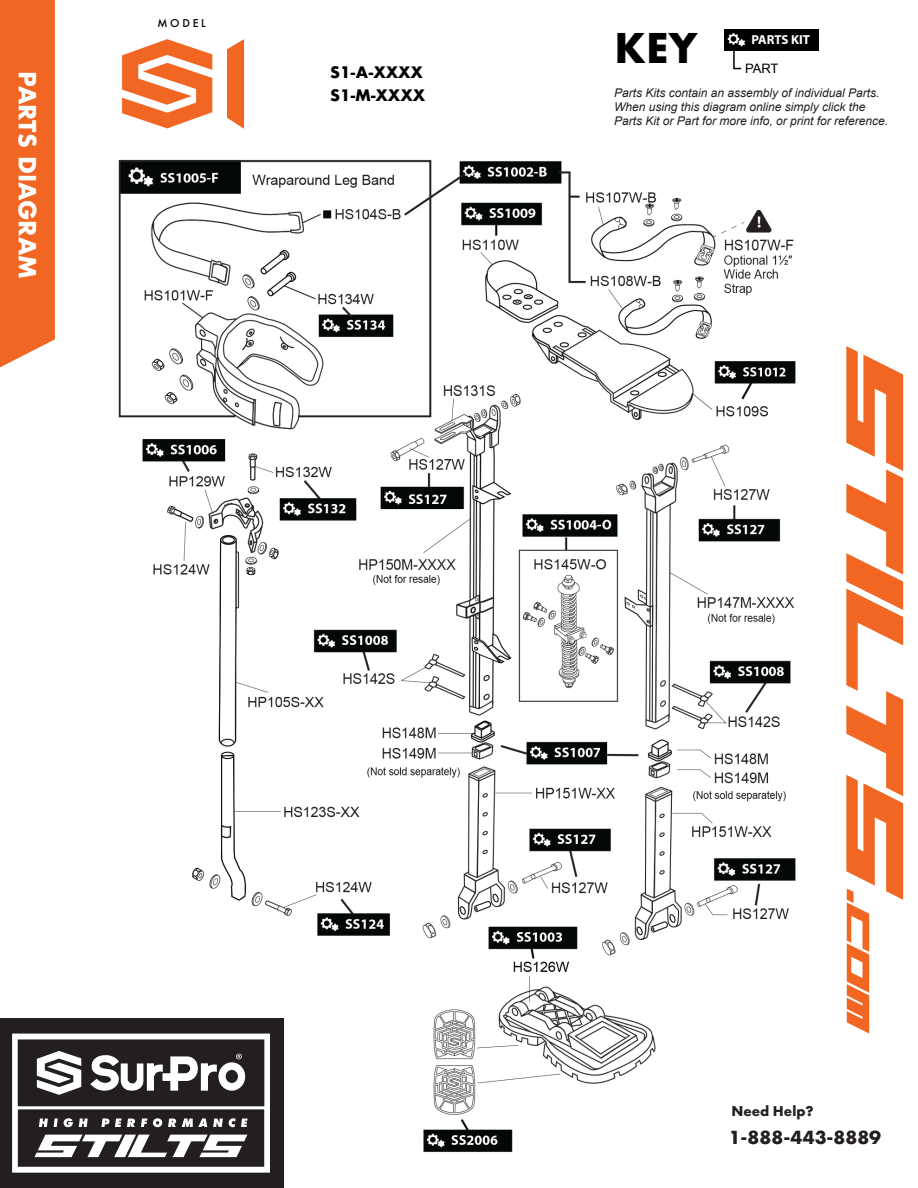
<style>
.page{position:relative;width:918px;height:1188px;background:#fff}
.page>*{position:absolute;margin:0;border:0;box-sizing:border-box;transform-origin:0 0}
.t1{font:700 39.9px "Futura";color:#000}
.t2{font:700 23.1px "Futura";color:#fff}
.t3{font:700 19.8px "Futura PT";color:#231f20}
.t4{font:700 15.45px/22.5px "Futura";color:#000}
.t5{font:700 14.85px "Futura PT";color:#231f20}
.t6{font:700 13.05px "Myriad Pro";color:#fff}
.t7{font:13.05px "Arial";color:#000}
.t8{font:italic 12px/14.4px "Arial";color:#231f20}
.t9{font:500 10.5px "Futura";letter-spacing:.26em;color:#000}
</style>
<div class="page">
<img style="left:118px;top:159px;width:678px;height:1029px">
<div style="left:0;top:1018px;width:283px;height:170px;background:#231f20"></div>
<svg style="left:12px;top:1034px;width:258px;height:139px"></svg>
<svg style="left:122px;top:39px;width:90px;height:89px"></svg>
<svg style="left:227px;top:39px;width:17px;height:90px;background:#f2783d"></svg>
<div style="left:0;top:0;width:55px;height:368px;background:#f16623"></div>
<div style="left:724px;top:29px;width:95px;height:22px;background:#000"></div>
<svg style="left:728px;top:33px;width:17px;height:37px"></svg>
<svg style="left:846px;top:346px;width:57px;height:688px"></svg>
<h2 class="t2" style="left:44px;top:71px;width:209px;rotate:90deg">PARTS DIAGRAM</h2>
<p class="t9" style="left:157px;top:16px;width:50px">MODEL</p>
<p class="t4" style="left:330px;top:61px;width:96px">S1-A-XXXX<br>S1-M-XXXX</p>
<h1 class="t1" style="left:615px;top:19px;width:85px">KEY</h1>
<p class="t8" style="left:614px;top:85px;width:276px">Parts Kits contain an assembly of individual Parts.<br>When using this diagram online simply click the<br>Parts Kit or Part for more info, or print for reference.</p>
<p class="t6" style="left:751px;top:31px;width:60px">PARTS KIT</p>
<p class="t7" style="left:745px;top:59px;width:35px">PART</p>
<p class="t5" style="left:731px;top:1102px;width:84px">Need Help?</p>
<h3 class="t3" style="left:729px;top:1124px;width:154px">1-888-443-8889</h3>
</div>
